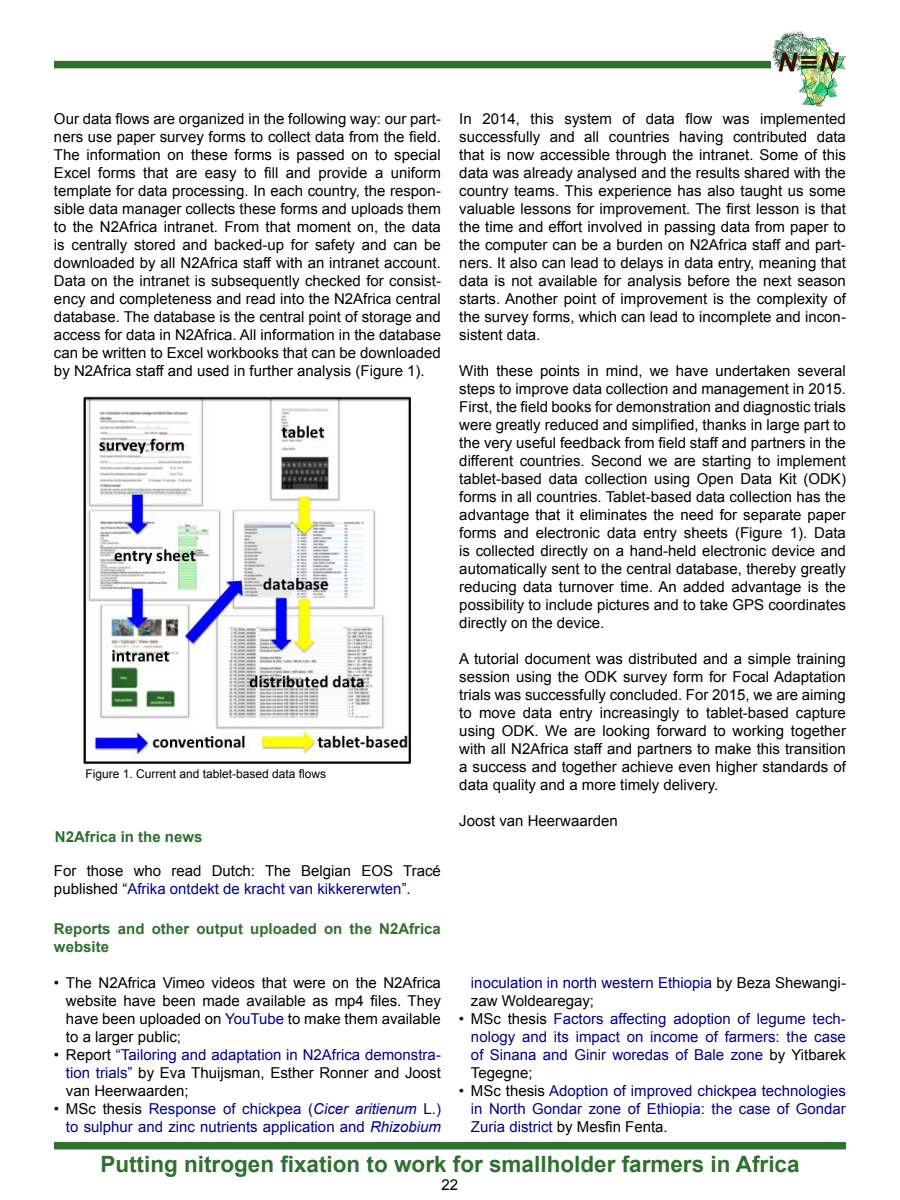
<style>
.page{position:relative;width:900px;height:1200px;background:#fff}
.page>*{position:absolute;margin:0;border:0;box-sizing:border-box;transform-origin:0 0}
.t1{font:700 22.5px "Arial";color:#2e702e}
.t2{font:15px/18px "Arial";color:#000;text-align:justify}
.t3{font:15px/18px "Arial";color:#000385;text-align:justify}
.t4{font:700 15px/18px "Arial";color:#2e702e}
.t5{font:12px "Arial";color:#000}
.s1{color:#000385}
.s2{color:#000}
.s3{font-style:italic}
</style>
<div class="page">
<div style="left:54px;top:1142px;width:792px;height:7px;background:#2e702e"></div>
<div style="left:54px;top:61px;width:717px;height:7px;background:#2e702e"></div>
<img style="left:772px;top:31px;width:74px;height:76px">
<img style="left:84px;top:396px;width:326px;height:367px">
<p class="t2" style="left:54px;top:109px;width:389px">Our data flows are organized in the following way: our part&shy;ners use paper survey forms to collect data from the field.<br>The information on these forms is passed on to special Excel forms that are easy to fill and provide a uniform template for data processing. In each country, the respon&shy;sible data manager collects these forms and uploads them to the N2Africa intranet. From that moment on, the data is centrally stored and backed-up for safety and can be downloaded by all N2Africa staff with an intranet account.<br>Data on the intranet is subsequently checked for consist&shy;ency and completeness and read into the N2Africa central database. The database is the central point of storage and access for data in N2Africa. All information in the database can be written to Excel workbooks that can be downloaded by N2Africa staff and used in further analysis (Figure 1).</p>
<p class="t5" style="left:85px;top:766px;width:242px">Figure 1. Current and tablet-based data flows</p>
<p class="t4" style="left:55px;top:828px;width:149px">N2Africa in the news</p>
<p class="t2" style="left:54px;top:862px;width:388px">For those who read Dutch: The Belgian EOS Tracé published “<span class="s1">Afrika ontdekt de kracht van kikkererwten</span>”.</p>
<p class="t4" style="left:54px;top:920px;width:388px">Reports and other output uploaded on the N2Africa website</p>
<p class="t2" style="left:66px;top:973px;width:376px;text-indent:-12px">• The N2Africa Vimeo videos that were on the N2Africa website have been made available as mp4 files. They have been uploaded on <span class="s1">YouTube</span> to make them available to a larger public;</p>
<p class="t2" style="left:66px;top:1045px;width:376px;text-indent:-12px">• Report <span class="s1">“Tailoring and adaptation in N2Africa demonstra&shy;tion trials”</span> by Eva Thuijsman, Esther Ronner and Joost van Heerwaarden;</p>
<p class="t3" style="left:54px;top:1099px;width:389px;text-align:right"><span class="s2">• MSc thesis</span> Response of chickpea (<span class="s3">Cicer aritienum</span> L.) to sulphur and zinc nutrients application and <span class="s3">Rhizobium</span></p>
<p class="t2" style="left:459px;top:109px;width:388px">In 2014, this system of data flow was implemented successfully and all countries having contributed data that is now accessible through the intranet. Some of this data was already analysed and the results shared with the country teams. This experience has also taught us some valuable lessons for improvement. The first lesson is that the time and effort involved in passing data from paper to the computer can be a burden on N2Africa staff and part&shy;ners. It also can lead to delays in data entry, meaning that data is not available for analysis before the next season starts. Another point of improvement is the complexity of the survey forms, which can lead to incomplete and incon&shy;sistent data.</p>
<p class="t2" style="left:459px;top:361px;width:388px">With these points in mind, we have undertaken several steps to improve data collection and management in 2015.<br>First, the field books for demonstration and diagnostic trials were greatly reduced and simplified, thanks in large part to the very useful feedback from field staff and partners in the different countries. Second we are starting to implement tablet-based data collection using Open Data Kit (ODK) forms in all countries. Tablet-based data collection has the advantage that it eliminates the need for separate paper forms and electronic data entry sheets (Figure 1). Data is collected directly on a hand-held electronic device and automatically sent to the central database, thereby greatly reducing data turnover time. An added advantage is the possibility to include pictures and to take GPS coordinates directly on the device.</p>
<p class="t2" style="left:459px;top:649px;width:388px">A tutorial document was distributed and a simple training session using the ODK survey form for Focal Adaptation trials was successfully concluded. For 2015, we are aiming to move data entry increasingly to tablet-based capture using ODK. We are looking forward to working together with all N2Africa staff and partners to make this transition a success and together achieve even higher standards of data quality and a more timely delivery.</p>
<p class="t2" style="left:459px;top:811px;width:160px">Joost van Heerwaarden</p>
<p class="t3" style="left:471px;top:973px;width:376px">inoculation in north western Ethiopia <span class="s2">by Beza Shewangi&shy;zaw Woldearegay;</span></p>
<p class="t3" style="left:471px;top:1009px;width:376px;text-indent:-12px"><span class="s2">• MSc thesis</span> Factors affecting adoption of legume tech&shy;nology and its impact on income of farmers: the case of Sinana and Ginir woredas of Bale zone <span class="s2">by Yitbarek Tegegne;</span></p>
<p class="t3" style="left:471px;top:1081px;width:376px;text-indent:-12px"><span class="s2">• MSc thesis</span> Adoption of improved chickpea technologies in North Gondar zone of Ethiopia: the case of Gondar Zuria district <span class="s2">by Mesfin Fenta.</span></p>
<h1 class="t1" style="left:100px;top:1149px;width:701px">Putting nitrogen fixation to work for smallholder farmers in Africa</h1>
<p class="t2" style="left:442px;top:1176px;width:18px">22</p>
</div>
